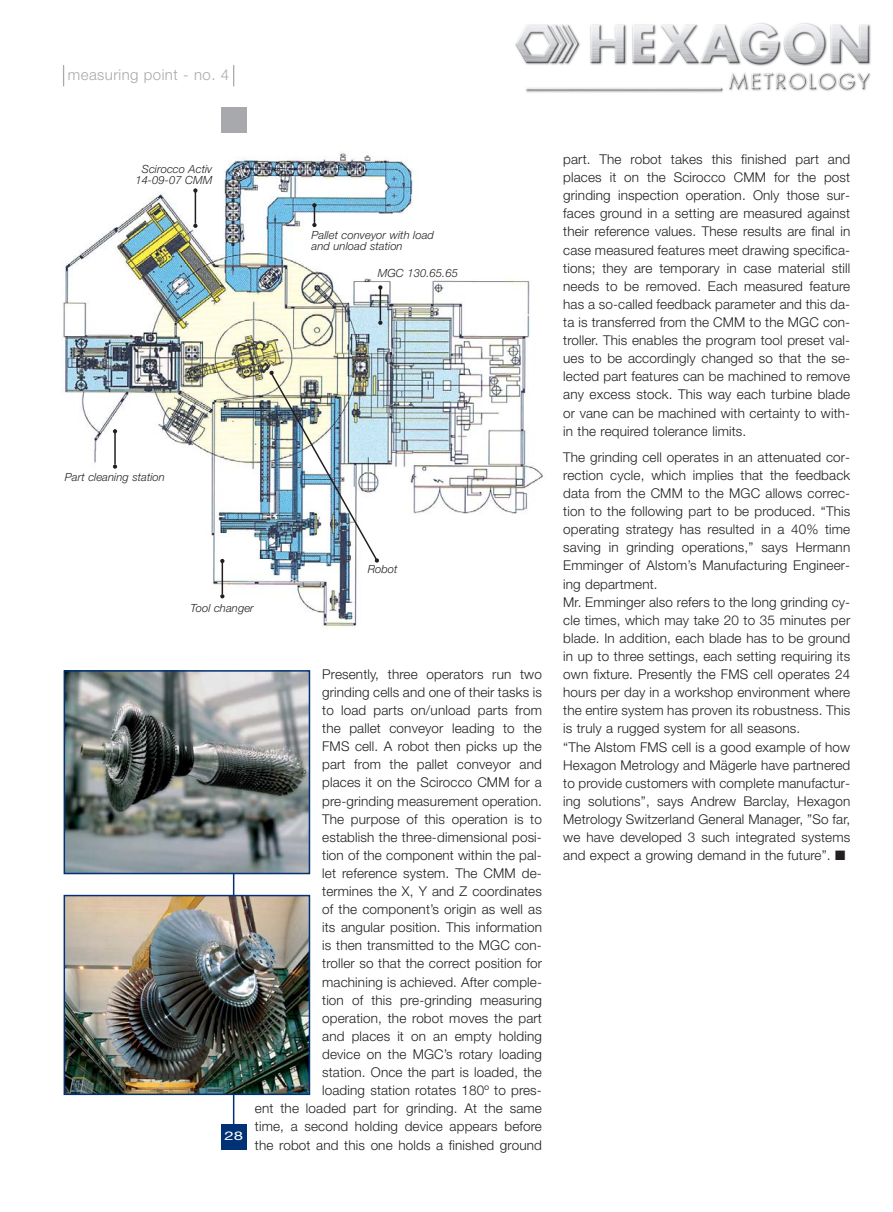
<style>
.page{position:relative;width:893px;height:1212px;background:#fff}
.page>*{position:absolute;margin:0;border:0;box-sizing:border-box;transform-origin:0 0}
.t1{font:300 15px "Helvetica Neue";letter-spacing:.03em;color:#a7a9ac}
.t2{font:300 13.5px/18.1px "Helvetica Neue";letter-spacing:.01em;color:#231f20;text-align:justify}
.t3{font:12px "Helvetica Neue";color:#fff;scale:1.4 1}
.t4{font:italic 300 11.25px/11.2px "Helvetica Neue";letter-spacing:.005em;color:#231f20;text-align:center}
</style>
<div class="page">
<hr style="left:233px;top:684px;width:1px;height:465px;background:#003275">
<div style="left:221px;top:1124px;width:25px;height:25px;background:#003275"></div>
<img style="left:62px;top:153px;width:481px;height:476px">
<svg style="left:233px;top:65px;width:1px;height:21px"></svg>
<svg style="left:63px;top:65px;width:1px;height:21px"></svg>
<div style="left:221px;top:108px;width:25px;height:25px;background:#a7a9ac"></div>
<hr style="left:114px;top:430px;width:2px;height:34px;background:#231f20">
<svg style="left:113px;top:464px;width:4px;height:5px"></svg>
<hr style="left:195px;top:189px;width:1px;height:35px;background:#231f20">
<svg style="left:193px;top:224px;width:5px;height:4px"></svg>
<svg style="left:193px;top:188px;width:5px;height:5px"></svg>
<hr style="left:222px;top:560px;width:1px;height:34px;background:#231f20">
<svg style="left:220px;top:594px;width:4px;height:4px"></svg>
<svg style="left:220px;top:559px;width:4px;height:4px"></svg>
<hr style="left:380px;top:286px;width:1px;height:35px;background:#231f20">
<svg style="left:378px;top:321px;width:4px;height:4px"></svg>
<svg style="left:378px;top:285px;width:4px;height:5px"></svg>
<svg style="left:312px;top:203px;width:5px;height:24px"></svg>
<img style="left:268px;top:370px;width:111px;height:193px">
<img style="left:67px;top:673px;width:240px;height:198px">
<div style="left:64px;top:670px;width:246px;height:204px;border:2px solid #003275"></div>
<img style="left:67px;top:898px;width:240px;height:194px">
<div style="left:64px;top:895px;width:246px;height:200px;border:2px solid #003275"></div>
<img style="left:515px;top:23px;width:356px;height:70px">
<p class="t1" style="left:68px;top:69px;width:163px">measuring point - no. 4</p>
<p class="t4" style="left:135px;top:164px;width:79px">Scirocco Activ<br>14-09-07 CMM</p>
<p class="t4" style="left:311px;top:230px;width:124px;text-align:left">Pallet conveyor with load and unload station</p>
<p class="t4" style="left:378px;top:269px;width:82px">MGC 130.65.65</p>
<p class="t4" style="left:65px;top:472px;width:102px">Part cleaning station</p>
<p class="t4" style="left:190px;top:603px;width:65px">Tool changer</p>
<p class="t4" style="left:368px;top:565px;width:31px">Robot</p>
<p class="t3" style="left:224px;top:1131px;width:15px">28</p>
<p class="t2" style="left:255px;top:666px;width:289px;text-align:right">Presently, three operators run two<br>grinding cells and one of their tasks is<br>to load parts on/unload parts from<br>the pallet conveyor leading to the<br>FMS cell. A robot then picks up the<br>part from the pallet conveyor and<br>places it on the Scirocco CMM for a pre-grinding measurement operation.<br>The purpose of this operation is to<br>establish the three-dimensional posi-<br>tion of the component within the pal-<br>let reference system. The CMM de-<br>termines the X, Y and Z coordinates<br>of the component’s origin as well as<br>its angular position. This information<br>is then transmitted to the MGC con-<br>troller so that the correct position for<br>machining is achieved. After comple-<br>tion of this pre-grinding measuring<br>operation, the robot moves the part<br>and places it on an empty holding<br>device on the MGC’s rotary loading<br>station. Once the part is loaded, the<br>loading station rotates 180º to pres-<br>ent the loaded part for grinding. At the same time, a second holding device appears before the robot and this one holds a finished ground</p>
<p class="t2" style="left:563px;top:151px;width:289px">part. The robot takes this finished part and places it on the Scirocco CMM for the post grinding inspection operation. Only those sur&shy;faces ground in a setting are measured against their reference values. These results are final in case measured features meet drawing specifica&shy;tions; they are temporary in case material still needs to be removed. Each measured feature has a so-called feedback parameter and this da&shy;ta is transferred from the CMM to the MGC con&shy;troller. This enables the program tool preset val&shy;ues to be accordingly changed so that the se&shy;lected part features can be machined to remove any excess stock. This way each turbine blade or vane can be machined with certainty to with&shy;in the required tolerance limits.</p>
<p class="t2" style="left:563px;top:449px;width:289px;text-align:left">The grinding cell operates in an attenuated cor&shy;rection cycle, which implies that the feedback data from the CMM to the MGC allows correc&shy;tion to the following part to be produced. “This operating strategy has resulted in a 40% time saving in grinding operations,” says Hermann Emminger of Alstom’s Manufacturing Engineer&shy;ing department.<br>Mr. Emminger also refers to the long grinding cy&shy;cle times, which may take 20 to 35 minutes per blade. In addition, each blade has to be ground in up to three settings, each setting requiring its own fixture. Presently the FMS cell operates 24 hours per day in a workshop environment where the entire system has proven its robustness. This is truly a rugged system for all seasons.<br>“The Alstom FMS cell is a good example of how Hexagon Metrology and Mägerle have partnered to provide customers with complete manufactur&shy;ing solutions”, says Andrew Barclay, Hexagon Metrology Switzerland General Manager, ”So far, we have developed 3 such integrated systems and expect a growing demand in the future”. ■</p>
</div>
